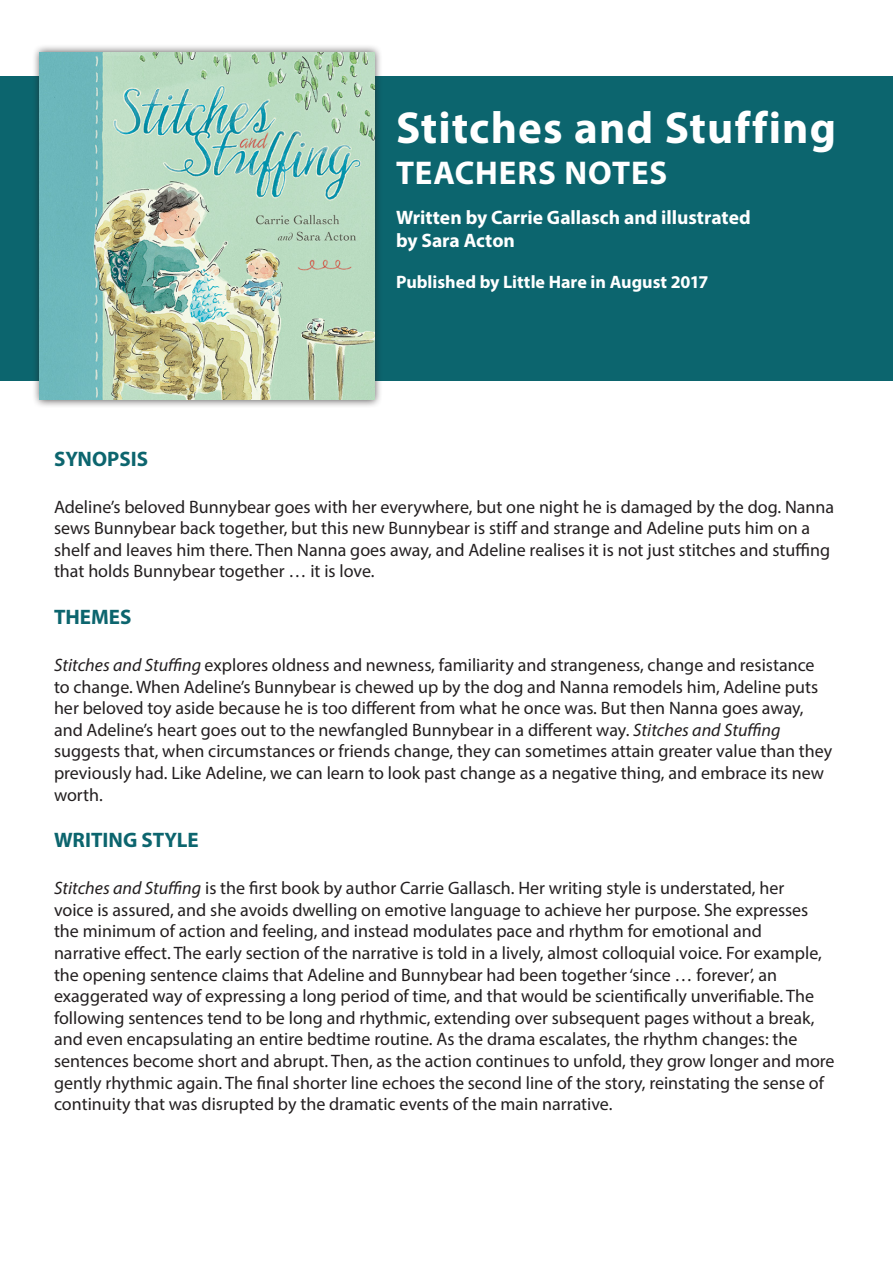
<style>
.page{position:relative;width:893px;height:1263px;background:#fff}
.page>*{position:absolute;margin:0;border:0;box-sizing:border-box;transform-origin:0 0}
.t1{font:700 45px "Myriad Pro";letter-spacing:.02em;color:#fff}
.t2{font:700 33px "Myriad Pro";letter-spacing:.025em;color:#fff}
.t3{font:700 21px "Myriad Pro";color:#0c656e}
.t4{font:700 19.5px/23.4px "Myriad Pro";letter-spacing:-.005em;color:#fff}
.t5{font:18px/21.6px "Myriad Pro";color:#231f20}
.t6{font:700 18px "Myriad Pro";color:#fff}
.s1{font-style:italic}
</style>
<div class="page">
<div style="left:0;top:77px;width:893px;height:304px;background:#0c656e"></div>
<div style="left:32px;top:44px;width:351px;height:364px;background:#231f20;opacity:.75"></div>
<img style="left:40px;top:52px;width:334px;height:348px">
<p class="t1" style="left:396px;top:99px;width:441px">Stitches and Stuffing</p>
<p class="t2" style="left:396px;top:151px;width:273px">TEACHERS NOTES</p>
<p class="t4" style="left:396px;top:205px;width:356px">Written by Carrie Gallasch and illustrated by Sara Acton</p>
<p class="t6" style="left:396px;top:271px;width:314px">Published by Little Hare in August 2017</p>
<p class="t3" style="left:54px;top:445px;width:96px">SYNOPSIS</p>
<p class="t5" style="left:54px;top:495px;width:782px">Adeline’s beloved Bunnybear goes with her everywhere, but one night he is damaged by the dog. Nanna sews Bunnybear back together, but this new Bunnybear is stiff and strange and Adeline puts him on a shelf and leaves him there. Then Nanna goes away, and Adeline realises it is not just stitches and stuffing that holds Bunnybear together … it is love.</p>
<p class="t3" style="left:54px;top:603px;width:79px">THEMES</p>
<p class="t5" style="left:54px;top:654px;width:780px"><span class="s1">Stitches and Stuffing</span> explores oldness and newness, familiarity and strangeness, change and resistance to change. When Adeline’s Bunnybear is chewed up by the dog and Nanna remodels him, Adeline puts her beloved toy aside because he is too different from what he once was. But then Nanna goes away, and Adeline’s heart goes out to the newfangled Bunnybear in a different way. <span class="s1">Stitches and Stuffing </span>suggests that, when circumstances or friends change, they can sometimes attain greater value than they previously had. Like Adeline, we can learn to look past change as a negative thing, and embrace its new worth.</p>
<p class="t3" style="left:54px;top:827px;width:146px">WRITING STYLE</p>
<p class="t5" style="left:54px;top:877px;width:782px"><span class="s1">Stitches and Stuffing</span> is the first book by author Carrie Gallasch. Her writing style is understated, her<br>voice is assured, and she avoids dwelling on emotive language to achieve her purpose. She expresses the minimum of action and feeling, and instead modulates pace and rhythm for emotional and<br>narrative effect. The early section of the narrative is told in a lively, almost colloquial voice. For example, the opening sentence claims that Adeline and Bunnybear had been together ‘since … forever’, an exaggerated way of expressing a long period of time, and that would be scientifically unverifiable. The following sentences tend to be long and rhythmic, extending over subsequent pages without a break, and even encapsulating an entire bedtime routine. As the drama escalates, the rhythm changes: the sentences become short and abrupt. Then, as the action continues to unfold, they grow longer and more gently rhythmic again. The final shorter line echoes the second line of the story, reinstating the sense of continuity that was disrupted by the dramatic events of the main narrative.</p>
</div>
